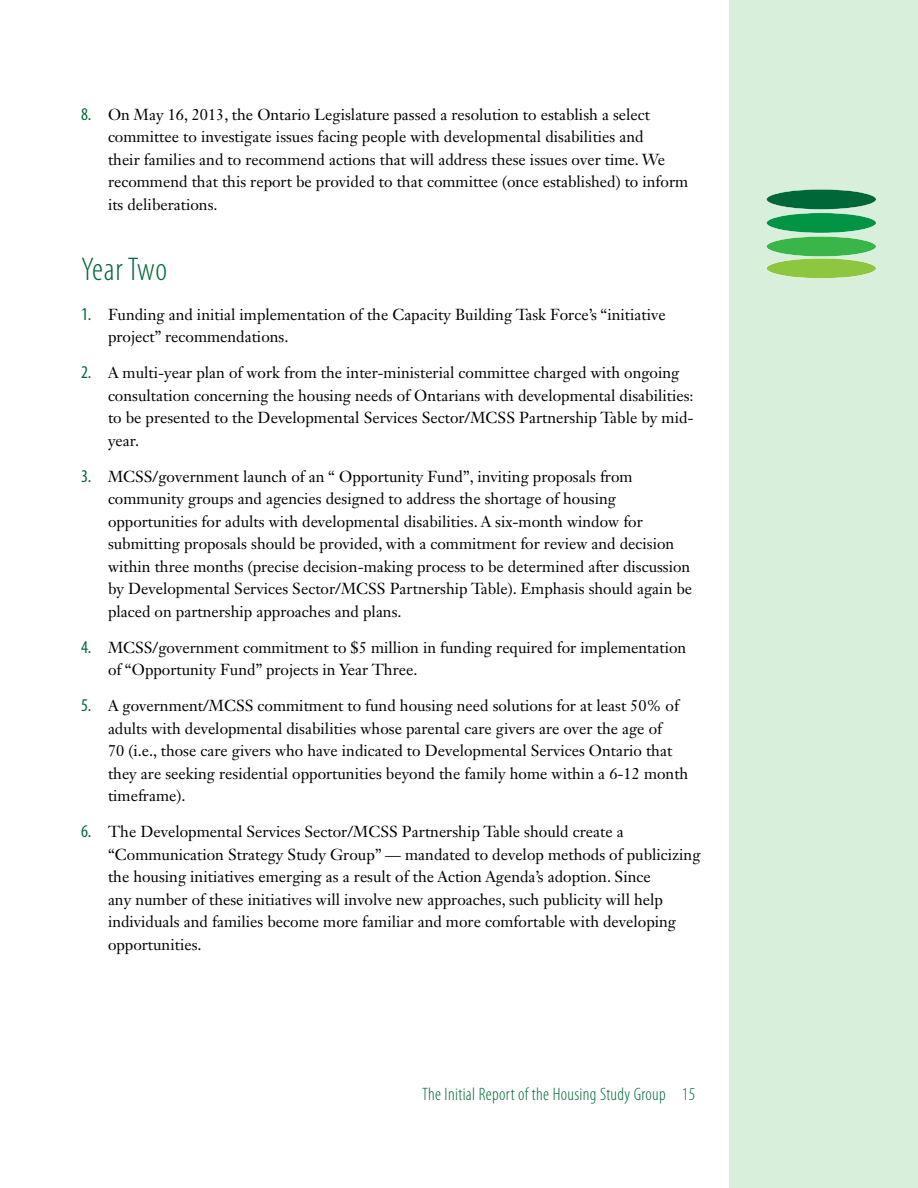
<style>
.page{position:relative;width:918px;height:1188px;background:#fff}
.page>*{position:absolute;margin:0;border:0;box-sizing:border-box;transform-origin:0 0}
.t1{font:300 condensed 33px "Myriad Pro";letter-spacing:.015em;color:#006838}
.t2{font:300 condensed 18px "Myriad Pro";letter-spacing:.02em;color:#006838}
.t3{font:15.75px/22.5px "Janson Text LT Std";color:#000}
.s1{font-family:"Myriad Pro";font-stretch:condensed;font-size:18px;color:#006838}
</style>
<div class="page">
<div style="left:729px;top:0;width:189px;height:1188px;background:#d8f0db"></div>
<svg style="left:766px;top:189px;width:110px;height:90px"></svg>
<p class="t3" style="left:108px;top:103px;width:582px;text-indent:-27px"><span class="s1">8.</span> On May 16, 2013, the Ontario Legislature passed a resolution to establish a select committee to investigate issues facing people with developmental disabilities and<br>their families and to recommend actions that will address these issues over time. We recommend that this report be provided to that committee (once established) to inform its deliberations.</p>
<h1 class="t1" style="left:81px;top:249px;width:88px">Year Two</h1>
<p class="t3" style="left:108px;top:303px;width:559px;text-indent:-27px"><span class="s1">1.</span> Funding and initial implementation of the Capacity Building Task Force’s “initiative project” recommendations.</p>
<p class="t3" style="left:108px;top:361px;width:587px;text-indent:-27px"><span class="s1">2.</span> A multi-year plan of work from the inter-ministerial committee charged with ongoing consultation concerning the housing needs of Ontarians with developmental disabilities: to be presented to the Developmental Services Sector/MCSS Partnership Table by mid&shy;year.</p>
<p class="t3" style="left:108px;top:465px;width:586px;text-indent:-27px"><span class="s1">3.</span> MCSS/government launch of an “ Opportunity Fund”, inviting proposals from community groups and agencies designed to address the shortage of housing opportunities for adults with developmental disabilities. A six-month window for submitting proposals should be provided, with a commitment for review and decision within three months (precise decision-making process to be determined after discussion by Developmental Services Sector/MCSS Partnership Table). Emphasis should again be placed on partnership approaches and plans.</p>
<p class="t3" style="left:108px;top:636px;width:580px;text-indent:-27px"><span class="s1">4.</span> MCSS/government commitment to $5 million in funding required for implementation of “Opportunity Fund” projects in Year Three.</p>
<p class="t3" style="left:108px;top:694px;width:582px;text-indent:-27px"><span class="s1">5.</span> A government/MCSS commitment to fund housing need solutions for at least 50% of adults with developmental disabilities whose parental care givers are over the age of<br>70 (i.e., those care givers who have indicated to Developmental Services Ontario that they are seeking residential opportunities beyond the family home within a 6-12 month timeframe).</p>
<p class="t3" style="left:108px;top:820px;width:594px;text-indent:-27px"><span class="s1">6.</span> The Developmental Services Sector/MCSS Partnership Table should create a “Communication Strategy Study Group” — mandated to develop methods of publicizing the housing initiatives emerging as a result of the Action Agenda’s adoption. Since<br>any number of these initiatives will involve new approaches, such publicity will help individuals and families become more familiar and more comfortable with developing opportunities.</p>
<p class="t2" style="left:422px;top:1084px;width:275px">The Initial Report of the Housing Study Group 15</p>
</div>
